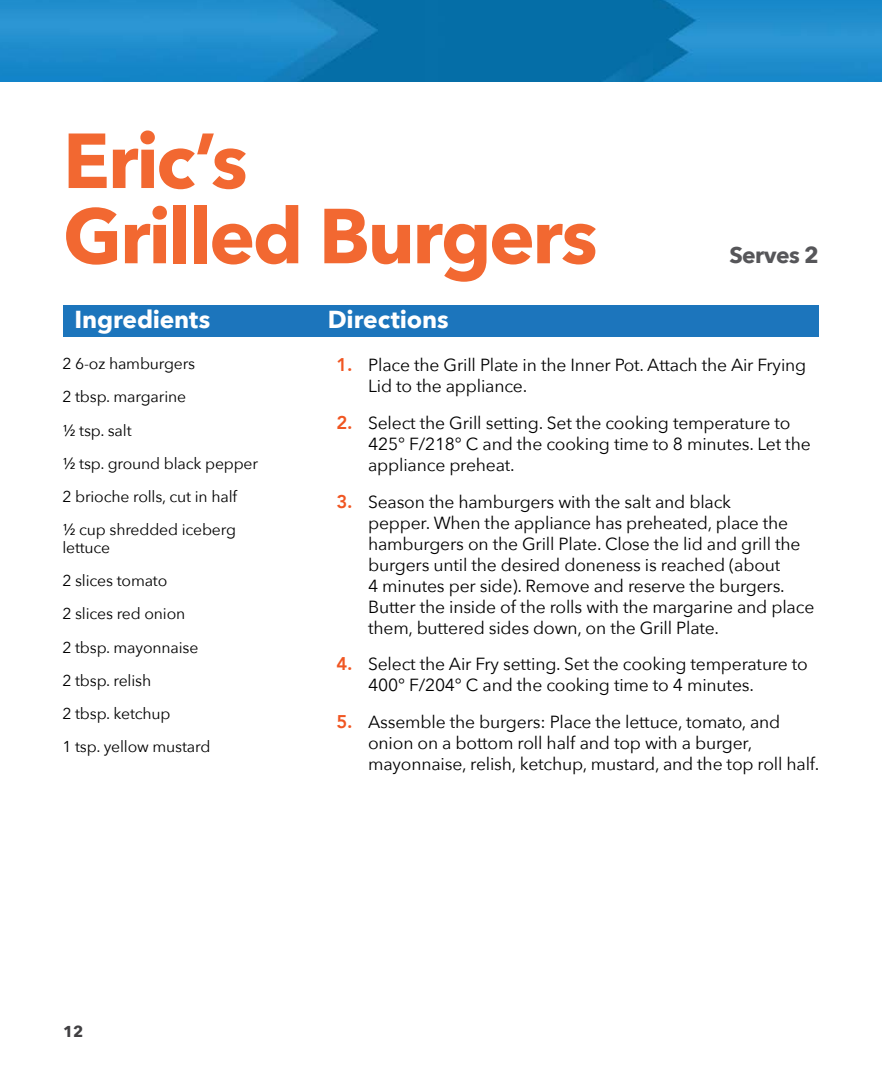
<style>
.page{position:relative;width:882px;height:1071px;background:#fff}
.page>*{position:absolute;margin:0;border:0;box-sizing:border-box;transform-origin:0 0}
.Recipe_Title{font:700 77px/75.2px "Avenir Next";letter-spacing:-.03em;color:#f26831}
.t1{font:700 24.5px "Avenir Next";letter-spacing:-.005em;color:#fff}
.Recipe_Title-2{font:700 22.75px "Avenir Next";letter-spacing:-.025em;color:#565659}
.t2{font:17.5px/21px "Avenir Next";letter-spacing:-.01em;color:#000}
.Ingredients{font:15.75px/17.5px "Avenir Next";letter-spacing:-.01em;color:#000}
.t3{font:700 15.75px "Avenir Next";color:#414042}
.s1{font-family:"Avenir";font-weight:800;font-size:18.38px;color:#f05622}
</style>
<div class="page">
<div style="left:63px;top:305px;width:756px;height:32px;background:#1c75bc"></div>
<img style="left:0;top:0;width:882px;height:82px">
<p class="Recipe_Title" style="left:63px;top:122px;width:536px">Eric’s<br>Grilled Burgers</p>
<h2 class="t1" style="left:75px;top:298px;width:137px">Ingredients</h2>
<h2 class="t1" style="left:328px;top:298px;width:122px">Directions</h2>
<p class="Recipe_Title-2" style="left:729px;top:236px;width:91px">Serves 2</p>
<p class="Ingredients" style="left:62px;top:354px;width:134px">2 6-oz hamburgers</p>
<p class="Ingredients" style="left:62px;top:388px;width:125px">2 tbsp. margarine</p>
<p class="Ingredients" style="left:62px;top:421px;width:71px">½ tsp. salt</p>
<p class="Ingredients" style="left:62px;top:454px;width:197px">½ tsp. ground black pepper</p>
<p class="Ingredients" style="left:62px;top:487px;width:176px">2 brioche rolls, cut in half</p>
<p class="Ingredients" style="left:62px;top:521px;width:175px">½ cup shredded iceberg lettuce</p>
<p class="Ingredients" style="left:62px;top:571px;width:106px">2 slices tomato</p>
<p class="Ingredients" style="left:62px;top:605px;width:124px">2 slices red onion</p>
<p class="Ingredients" style="left:62px;top:638px;width:138px">2 tbsp. mayonnaise</p>
<p class="Ingredients" style="left:62px;top:671px;width:90px">2 tbsp. relish</p>
<p class="Ingredients" style="left:62px;top:704px;width:110px">2 tbsp. ketchup</p>
<p class="Ingredients" style="left:62px;top:738px;width:150px">1 tsp. yellow mustard</p>
<p class="t2" style="left:368px;top:354px;width:440px;text-indent:-32px"><span class="s1">1.</span> Place the Grill Plate in the Inner Pot. Attach the Air Frying<br>Lid to the appliance.</p>
<p class="t2" style="left:368px;top:411px;width:444px;text-indent:-32px"><span class="s1">2.</span> Select the Grill setting. Set the cooking temperature to<br>425° F/218° C and the cooking time to 8 minutes. Let the appliance preheat.</p>
<p class="t2" style="left:368px;top:490px;width:448px;text-indent:-32px"><span class="s1">3.</span> Season the hamburgers with the salt and black<br>pepper. When the appliance has preheated, place the hamburgers on the Grill Plate. Close the lid and grill the burgers until the desired doneness is reached (about<br>4 minutes per side). Remove and reserve the burgers.<br>Butter the inside of the rolls with the margarine and place them, buttered sides down, on the Grill Plate.</p>
<p class="t2" style="left:368px;top:653px;width:441px;text-indent:-32px"><span class="s1">4.</span> Select the Air Fry setting. Set the cooking temperature to<br>400° F/204° C and the cooking time to 4 minutes.</p>
<p class="t2" style="left:368px;top:711px;width:453px;text-indent:-32px"><span class="s1">5.</span> Assemble the burgers: Place the lettuce, tomato, and onion on a bottom roll half and top with a burger, mayonnaise, relish, ketchup, mustard, and the top roll half.</p>
<p class="t3" style="left:63px;top:1017px;width:22px">12</p>
</div>
